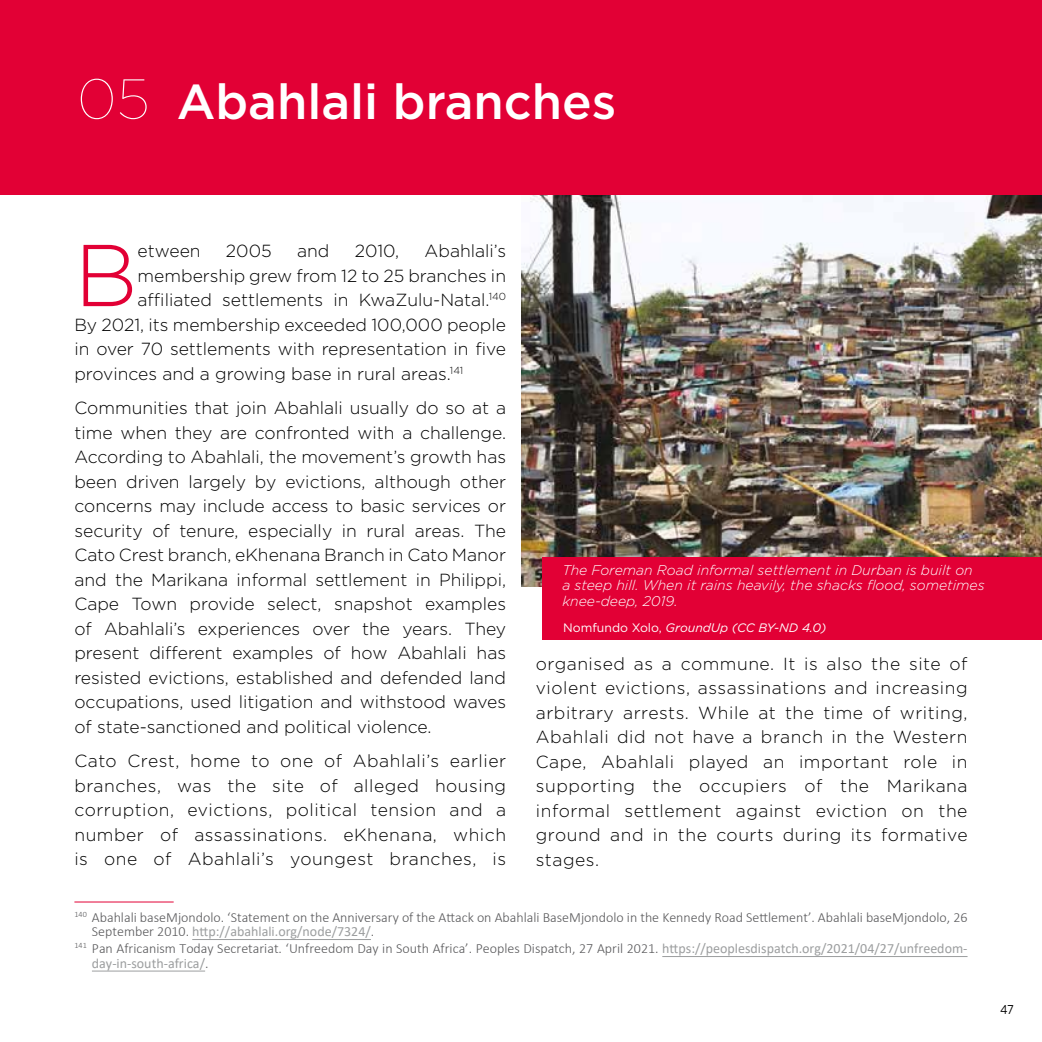
<style>
.page{position:relative;width:1042px;height:1042px;background:#fff}
.page>*{position:absolute;margin:0;border:0;box-sizing:border-box;transform-origin:0 0}
.t1{font:300 87.5px "Gotham";color:#e20035}
.t2{font:500 49px "Gotham";color:#fff}
.t3{font:300 17.5px/24.5px "Gotham";color:#000;text-align:justify}
.t4{font:300 14px/14.5px "Calibri";color:#58585a}
.t5{font:italic 300 14px/15.8px "Gotham";color:#fff}
.t6{font:12.78px "Gotham";color:#000;scale:.88 1}
.t7{font:italic 12.25px "Gotham";color:#fff}
.s1{font-weight:100;font-size:56px}
.s2{font-style:normal}
.s3{font-weight:400;color:#9c9e9f}
</style>
<div class="page">
<img style="left:521px;top:194px;width:521px;height:392px">
<hr style="left:74px;top:901px;width:100px;height:1px;background:#e20035">
<hr style="left:192px;top:939px;width:179px;height:1px;background:#9c9e9f">
<hr style="left:662px;top:956px;width:305px;height:1px;background:#9c9e9f">
<hr style="left:92px;top:971px;width:113px;height:1px;background:#9c9e9f">
<div style="left:0;top:0;width:1042px;height:194px;background:#e20035"></div>
<div style="left:542px;top:557px;width:500px;height:82px;background:#e20035"></div>
<h2 class="t2" style="left:77px;top:69px;width:541px"><span class="s1">05</span> Abahlali branches</h2>
<h1 class="t1" style="left:74px;top:220px;width:65px">B</h1>
<p class="t3" style="left:138px;top:238px;width:65px">etween</p>
<p class="t3" style="left:226px;top:238px;width:47px">2005</p>
<p class="t3" style="left:297px;top:238px;width:34px">and</p>
<p class="t3" style="left:355px;top:238px;width:46px">2010,</p>
<p class="t3" style="left:425px;top:238px;width:83px">Abahlali’s</p>
<p class="t3" style="left:138px;top:263px;width:370px">membership grew from 12 to 25 branches in</p>
<p class="t3" style="left:138px;top:287px;width:370px">affiliated settlements in KwaZulu-Natal.<sup>140</sup></p>
<p class="t3" style="left:74px;top:312px;width:433px">By 2021, its membership exceeded 100,000 people</p>
<p class="t3" style="left:74px;top:336px;width:433px">in over 70 settlements with representation in five</p>
<p class="t3" style="left:74px;top:361px;width:390px">provinces and a growing base in rural areas.<sup>141</sup></p>
<p class="t3" style="left:74px;top:395px;width:433px">Communities that join Abahlali usually do so at a time when they are confronted with a challenge.<br>According to Abahlali, the movement’s growth has been driven largely by evictions, although other concerns may include access to basic services or security of tenure, especially in rural areas. The Cato Crest branch, eKhenana Branch in Cato Manor and the Marikana informal settlement in Philippi, Cape Town provide select, snapshot examples of Abahlali’s experiences over the years. They present different examples of how Abahlali has resisted evictions, established and defended land occupations, used litigation and withstood waves of state-sanctioned and political violence.</p>
<p class="t3" style="left:74px;top:748px;width:433px">Cato Crest, home to one of Abahlali’s earlier branches, was the site of alleged housing corruption, evictions, political tension and a number of assassinations. eKhenana, which is one of Abahlali’s youngest branches, is</p>
<p class="t5" style="left:562px;top:561px;width:424px">The Foreman Road informal settlement in Durban is built on<br>a steep hill. When it rains heavily, the shacks flood, sometimes knee-deep, 2019.</p>
<p class="t7" style="left:563px;top:620px;width:265px"><span class="s2">Nomfundo Xolo,</span> GroundUp (CC BY-ND 4.0)</p>
<p class="t3" style="left:536px;top:651px;width:433px">organised as a commune. It is also the site of violent evictions, assassinations and increasing arbitrary arrests. While at the time of writing, Abahlali did not have a branch in the Western Cape, Abahlali played an important role in supporting the occupiers of the Marikana informal settlement against eviction on the ground and in the courts during its formative stages.</p>
<p class="t4" style="left:92px;top:909px;width:877px;text-indent:-18px"><sup>140</sup> Abahlali baseMjondolo. ‘Statement on the Anniversary of the Attack on Abahlali BaseMjondolo in the Kennedy Road Settlement’. Abahlali baseMjondolo, 26<br>September 2010. <span class="s3">http://abahlali.org/node/7324/</span>.</p>
<p class="t4" style="left:92px;top:941px;width:877px;text-indent:-18px"><sup>141</sup> Pan Africanism Today Secretariat. ‘Unfreedom Day in South Africa’. Peoples Dispatch, 27 April 2021. <span class="s3">https://peoplesdispatch.org/2021/04/27/unfreedom&shy;day-in-south-africa/</span>.</p>
<p class="t6" style="left:1000px;top:1001px;width:17px">47</p>
</div>
